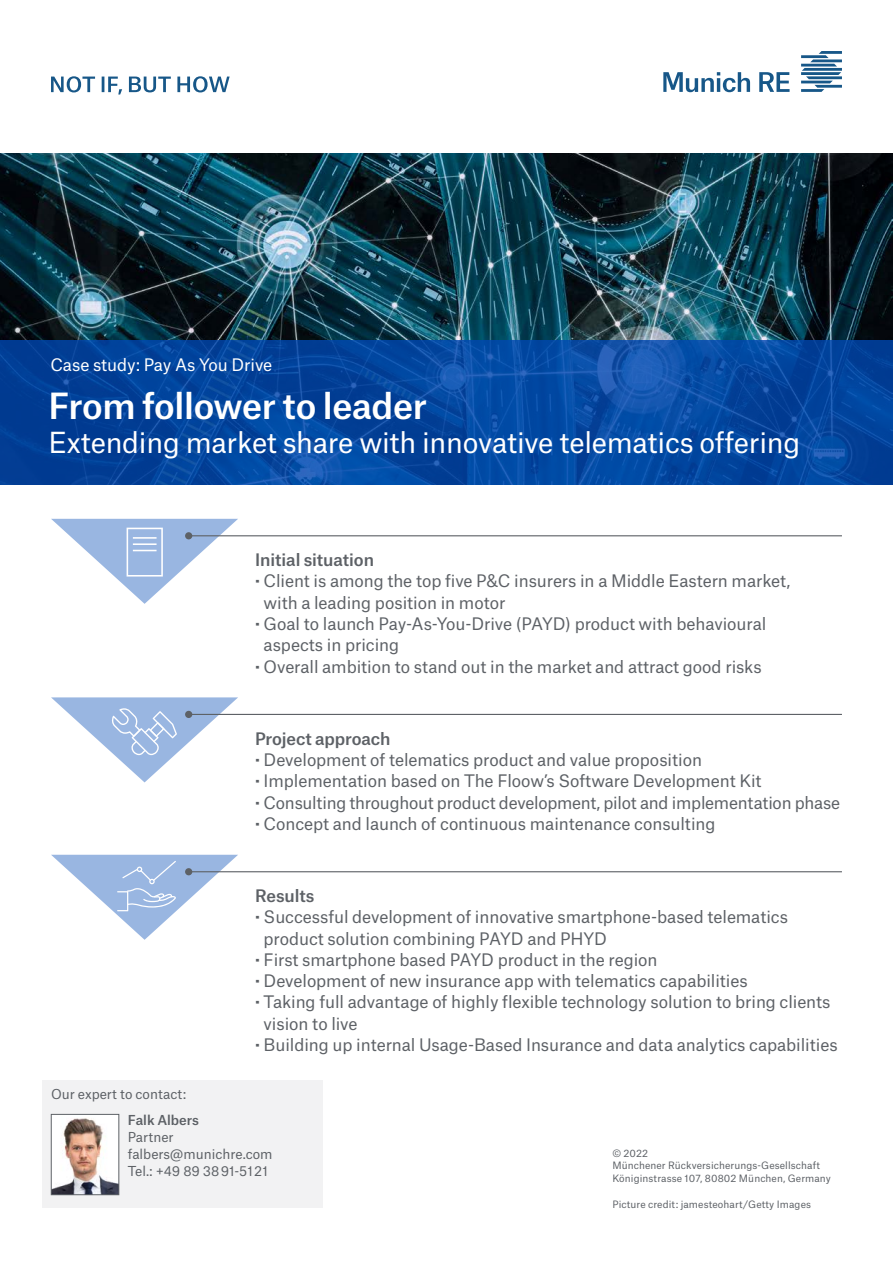
<style>
.page{position:relative;width:893px;height:1263px;background:#fff}
.page>*{position:absolute;margin:0;border:0;box-sizing:border-box;transform-origin:0 0}
.t1{font:500 34.5px "Munich Re";letter-spacing:-.01em;color:#fff}
.t2{font:27.75px "Munich Re";letter-spacing:-.01em;color:#fff}
.t3{font:16.5px/21.3px "Munich Re";letter-spacing:-.005em;color:#5d6166}
.t4{font:500 16.5px "Munich Re";letter-spacing:-.005em;color:#5d6166}
.t5{font:16.5px "Munich Re";letter-spacing:-.005em;color:#fff}
.t6{font:13.2px/17px "Munich Re";color:#5d6166}
.t7{font:500 13.2px "Munich Re";letter-spacing:-.005em;color:#5d6166}
.t8{font:9.75px/12.8px "Munich Re";letter-spacing:.01em;color:#5d6166}
.s1{font-weight:700}
</style>
<div class="page">
<img style="left:0;top:153px;width:893px;height:187px">
<svg style="left:0;top:340px;width:893px;height:145px;background:#05469f"></svg>
<svg style="left:663px;top:51px;width:179px;height:41px"></svg>
<svg style="left:51px;top:76px;width:179px;height:19px"></svg>
<div style="left:43px;top:1080px;width:280px;height:128px;background:#efeff0"></div>
<svg style="left:51px;top:697px;width:187px;height:85px"></svg>
<svg style="left:51px;top:855px;width:187px;height:85px"></svg>
<svg style="left:51px;top:519px;width:187px;height:85px"></svg>
<img style="left:53px;top:1116px;width:64px;height:77px">
<div style="left:51px;top:1114px;width:68px;height:81px;border:1px solid #5d6166"></div>
<div style="left:185px;top:532px;width:7px;height:7px;background:#5d6166;border-radius:50%"></div>
<hr style="left:189px;top:535px;width:653px;height:1px;background:#5d6166">
<div style="left:185px;top:711px;width:7px;height:7px;background:#5d6166;border-radius:50%"></div>
<hr style="left:189px;top:714px;width:653px;height:1px;background:#5d6166">
<div style="left:185px;top:868px;width:7px;height:7px;background:#5d6166;border-radius:50%"></div>
<hr style="left:189px;top:871px;width:653px;height:1px;background:#5d6166">
<p class="t5" style="left:50px;top:351px;width:223px">Case study: Pay As You Drive</p>
<h1 class="t1" style="left:48px;top:378px;width:380px">From follower to leader</h1>
<h2 class="t2" style="left:48px;top:420px;width:753px">Extending market share with innovative telematics offering</h2>
<p class="t4" style="left:255px;top:546px;width:120px">Initial situation</p>
<p class="t3" style="left:255px;top:569px;width:537px"><span class="s1">·</span> Client is among the top five P&amp;C insurers in a Middle Eastern market,</p>
<p class="t3" style="left:264px;top:590px;width:243px">with a leading position in motor</p>
<p class="t3" style="left:255px;top:611px;width:513px"><span class="s1">·</span> Goal to launch Pay-As-You-Drive (PAYD) product with behavioural</p>
<p class="t3" style="left:264px;top:632px;width:137px">aspects in pricing</p>
<p class="t3" style="left:255px;top:654px;width:508px"><span class="s1">·</span> Overall ambition to stand out in the market and attract good risks</p>
<p class="t4" style="left:255px;top:725px;width:137px">Project approach</p>
<p class="t3" style="left:255px;top:747px;width:587px"><span class="s1">·</span> Development of telematics product and value proposition<br><span class="s1">·</span> Implementation based on The Floow’s Software Development Kit<br><span class="s1">·</span> Consulting throughout product development, pilot and implementation phase <span class="s1">·</span> Concept and launch of continuous maintenance consulting</p>
<p class="t4" style="left:255px;top:882px;width:61px">Results</p>
<p class="t3" style="left:255px;top:905px;width:534px"><span class="s1">·</span> Successful development of innovative smartphone-based telematics</p>
<p class="t3" style="left:264px;top:926px;width:345px">product solution combining PAYD and PHYD</p>
<p class="t3" style="left:255px;top:947px;width:404px"><span class="s1">·</span> First smartphone based PAYD product in the region</p>
<p class="t3" style="left:255px;top:968px;width:494px"><span class="s1">·</span> Development of new insurance app with telematics capabilities</p>
<p class="t3" style="left:255px;top:990px;width:577px"><span class="s1">·</span> Taking full advantage of highly flexible technology solution to bring clients</p>
<p class="t3" style="left:264px;top:1011px;width:95px">vision to live</p>
<p class="t3" style="left:255px;top:1032px;width:584px"><span class="s1">·</span> Building up internal Usage-Based Insurance and data analytics capabilities</p>
<p class="t6" style="left:51px;top:1084px;width:137px">Our expert to contact:</p>
<p class="t7" style="left:128px;top:1109px;width:73px">Falk Albers</p>
<p class="t6" style="left:128px;top:1127px;width:146px">Partner falbers@munichre.com<br>Tel.: +49 89 38 91-51 21</p>
<p class="t8" style="left:612px;top:1145px;width:220px">© 2022<br>Münchener Rückversicherungs-Gesellschaft<br>Königinstrasse 107, 80802 München, Germany</p>
<p class="t8" style="left:612px;top:1196px;width:200px">Picture credit: jamesteohart/Getty Images</p>
</div>
